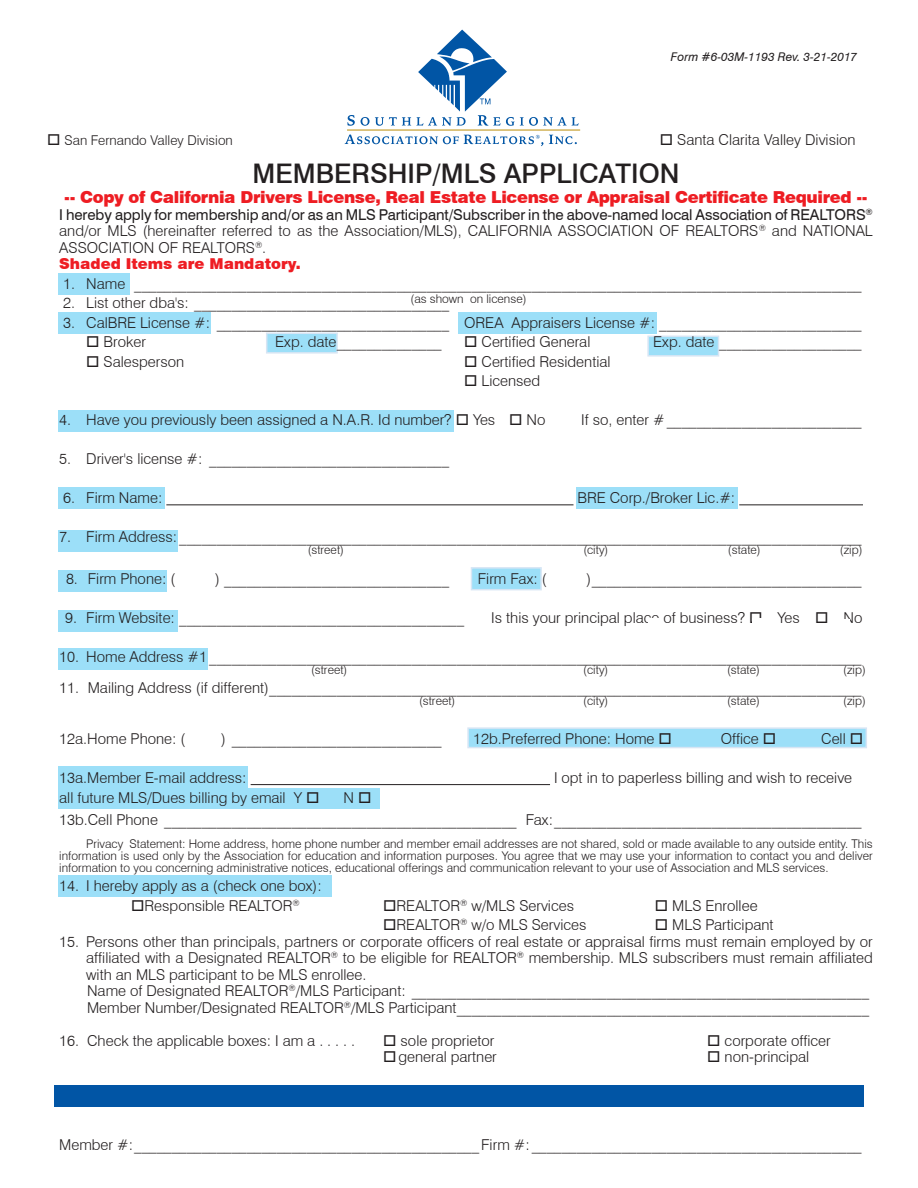
<style>
.page{position:relative;width:918px;height:1188px;background:#fff}
.page>*{position:absolute;margin:0;border:0;box-sizing:border-box;transform-origin:0 0}
.t1{font:500 27px "Swiss 721 BT";color:#231f20}
.t2{font:900 16.5px "Swiss 721 BT";letter-spacing:-.02em;color:#ee1d23}
.Body_text{font:300 15px/16.5px "Swiss 721 BT";color:#231f20;text-align:justify}
.t3{font:900 15px "Swiss 721 BT";color:#ee1d23}
.Body_text-2{font:300 13.5px "Swiss 721 BT";color:#231f20}
.t4{font:300 12px/12px "Swiss 721 BT";color:#231f20;text-align:justify}
.t5{font:italic 12px "Swiss 721 BT";color:#231f20}
.s1{font-weight:400}
</style>
<div class="page">
<div style="left:58px;top:273px;width:71px;height:22px;background:#9cdff8"></div>
<div style="left:58px;top:313px;width:153px;height:21px;background:#9cdff8"></div>
<div style="left:458px;top:313px;width:199px;height:21px;background:#9cdff8"></div>
<div style="left:58px;top:410px;width:396px;height:22px;background:#9cdff8"></div>
<div style="left:576px;top:487px;width:162px;height:22px;background:#9cdff8"></div>
<div style="left:58px;top:487px;width:106px;height:22px;background:#9cdff8"></div>
<div style="left:58px;top:530px;width:120px;height:22px;background:#9cdff8"></div>
<div style="left:58px;top:570px;width:108px;height:22px;background:#9cdff8"></div>
<div style="left:58px;top:610px;width:120px;height:22px;background:#9cdff8"></div>
<div style="left:58px;top:648px;width:150px;height:22px;background:#9cdff8"></div>
<div style="left:58px;top:766px;width:189px;height:22px;background:#9cdff8"></div>
<div style="left:58px;top:788px;width:322px;height:21px;background:#9cdff8"></div>
<div style="left:58px;top:875px;width:273px;height:22px;background:#9cdff8"></div>
<div style="left:266px;top:333px;width:72px;height:21px;background:#9cdff8;border:2px solid #98bee4"></div>
<div style="left:647px;top:336px;width:72px;height:21px;background:#9cdff8;border:2px solid #98bee4"></div>
<div style="left:471px;top:567px;width:71px;height:23px;background:#9cdff8;border:2px solid #98bee4"></div>
<div style="left:467px;top:727px;width:400px;height:21px;background:#9cdff8;border:2px solid #98bee4"></div>
<hr style="left:166px;top:505px;width:408px;height:1px;background:#231f20">
<hr style="left:739px;top:505px;width:124px;height:1px;background:#231f20">
<hr style="left:251px;top:784px;width:299px;height:1px;background:#231f20">
<div style="left:54px;top:1085px;width:810px;height:22px;background:#0155a5"></div>
<svg style="left:347px;top:115px;width:8px;height:11px"></svg>
<svg style="left:361px;top:30px;width:218px;height:96px"></svg>
<svg style="left:549px;top:135px;width:28px;height:9px"></svg>
<svg style="left:345px;top:135px;width:198px;height:11px"></svg>
<hr style="left:347px;top:130px;width:233px;height:1px;background:#bb8c07">
<p class="t5" style="left:671px;top:49px;width:188px">Form #6-03M-1193 Rev. 3-21-2017</p>
<p class="Body_text-2" style="left:47px;top:132px;width:187px">□ San Fernando Valley Division</p>
<p class="Body_text" style="left:660px;top:131px;width:197px">□ Santa Clarita Valley Division</p>
<p class="t1" style="left:253px;top:157px;width:428px">MEMBERSHIP/MLS APPLICATION</p>
<p class="t2" style="left:64px;top:187px;width:805px">-- Copy of California Drivers License, Real Estate License or Appraisal Certificate Required --</p>
<p class="Body_text" style="left:59px;top:206px;width:815px"><span class="s1">I hereby apply for membership and/or as an MLS Participant/Subscriber in the above-named local Association of REALTORS</span><sup>® </sup>and/or MLS (hereinafter referred to as the Association/MLS), CALIFORNIA ASSOCIATION OF REALTORS<sup>®</sup> and NATIONAL ASSOCIATION OF REALTORS<sup>®</sup>.</p>
<p class="t3" style="left:59px;top:255px;width:243px">Shaded Items are Mandatory.</p>
<p class="Body_text" style="left:63px;top:275px;width:800px">1. Name _________________________________________________________________________________________________</p>
<p class="Body_text" style="left:63px;top:295px;width:388px">2. List other dba's: __________________________________</p>
<p class="Body_text" style="left:63px;top:314px;width:800px">3. CalBRE License #: _______________________________ OREA Appraisers License #: ___________________________</p>
<p class="Body_text" style="left:86px;top:334px;width:61px">□ Broker</p>
<p class="Body_text" style="left:275px;top:334px;width:168px">Exp. date______________</p>
<p class="Body_text" style="left:464px;top:334px;width:128px">□ Certified General</p>
<p class="Body_text" style="left:653px;top:334px;width:210px">Exp. date ___________________</p>
<p class="Body_text" style="left:86px;top:353px;width:99px">□ Salesperson</p>
<p class="Body_text" style="left:464px;top:353px;width:148px">□ Certified Residential</p>
<p class="Body_text" style="left:464px;top:373px;width:78px">□ Licensed</p>
<p class="Body_text" style="left:59px;top:412px;width:488px">4. Have you previously been assigned a N.A.R. Id number? □ Yes □ No</p>
<p class="Body_text" style="left:581px;top:412px;width:282px">If so, enter #__________________________</p>
<p class="Body_text" style="left:59px;top:451px;width:391px">5. Driver's license #: ________________________________</p>
<p class="Body_text" style="left:63px;top:490px;width:101px">6. Firm Name:</p>
<p class="Body_text" style="left:577px;top:490px;width:159px">BRE Corp./Broker Lic.#:</p>
<p class="Body_text" style="left:59px;top:529px;width:804px">7. Firm Address: ___________________________________________________________________________________________</p>
<p class="t4" style="left:308px;top:544px;width:38px">(street)</p>
<p class="t4" style="left:583px;top:544px;width:27px">(city)</p>
<p class="t4" style="left:728px;top:544px;width:34px">(state)</p>
<p class="t4" style="left:840px;top:544px;width:24px">(zip)</p>
<p class="Body_text" style="left:66px;top:570px;width:111px">8. Firm Phone: (</p>
<p class="Body_text" style="left:215px;top:570px;width:236px">) ______________________________</p>
<p class="Body_text" style="left:478px;top:570px;width:70px">Firm Fax: (</p>
<p class="Body_text" style="left:586px;top:570px;width:277px">)____________________________________</p>
<p class="Body_text" style="left:65px;top:609px;width:400px">9. Firm Website: ______________________________________</p>
<p class="Body_text" style="left:491px;top:609px;width:373px">Is this your principal place of business? □ Yes □ No</p>
<p class="Body_text" style="left:59px;top:648px;width:804px">10. Home Address #1 _______________________________________________________________________________________</p>
<p class="t4" style="left:311px;top:663px;width:38px">(street)</p>
<p class="t4" style="left:583px;top:663px;width:27px">(city)</p>
<p class="t4" style="left:727px;top:663px;width:34px">(state)</p>
<p class="t4" style="left:843px;top:663px;width:24px">(zip)</p>
<p class="Body_text" style="left:59px;top:679px;width:804px">11. Mailing Address (if different)_______________________________________________________________________________</p>
<p class="t4" style="left:419px;top:695px;width:38px">(street)</p>
<p class="t4" style="left:583px;top:695px;width:27px">(city)</p>
<p class="t4" style="left:727px;top:695px;width:34px">(state)</p>
<p class="t4" style="left:843px;top:695px;width:24px">(zip)</p>
<p class="Body_text" style="left:59px;top:730px;width:128px">12a.Home Phone: (</p>
<p class="Body_text" style="left:221px;top:730px;width:222px">) ____________________________</p>
<p class="Body_text" style="left:473px;top:730px;width:200px">12b.Preferred Phone: Home □</p>
<p class="Body_text" style="left:721px;top:730px;width:57px">Office □</p>
<p class="Body_text" style="left:821px;top:730px;width:43px">Cell □</p>
<p class="Body_text" style="left:59px;top:769px;width:189px">13a.Member E-mail address:</p>
<p class="Body_text" style="left:554px;top:769px;width:300px">I opt in to paperless billing and wish to receive</p>
<p class="Body_text" style="left:59px;top:789px;width:262px">all future MLS/Dues billing by email Y □</p>
<p class="Body_text" style="left:343px;top:789px;width:29px">N □</p>
<p class="Body_text" style="left:59px;top:811px;width:804px">13b.Cell Phone _______________________________________________ Fax:_________________________________________</p>
<p class="t4" style="left:59px;top:837px;width:815px;text-indent:27px">Privacy Statement: Home address, home phone number and member email addresses are not shared, sold or made available to any outside entity. This information is used only by the Association for education and information purposes. You agree that we may use your information to contact you and deliver information to you concerning administrative notices, educational offerings and communication relevant to your use of Association and MLS services.</p>
<p class="Body_text" style="left:59px;top:877px;width:264px">14. I hereby apply as a (check one box):</p>
<p class="Body_text" style="left:131px;top:897px;width:170px">□Responsible REALTOR<sup>®</sup></p>
<p class="Body_text" style="left:383px;top:897px;width:192px">□REALTOR<sup>®</sup> w/MLS Services</p>
<p class="Body_text" style="left:655px;top:897px;width:104px">□ MLS Enrollee</p>
<p class="Body_text" style="left:383px;top:916px;width:205px">□REALTOR<sup>®</sup> w/o MLS Services</p>
<p class="Body_text" style="left:655px;top:916px;width:120px">□ MLS Participant</p>
<p class="Body_text" style="left:86px;top:933px;width:788px;text-indent:-27px">15. Persons other than principals, partners or corporate officers of real estate or appraisal firms must remain employed by or affiliated with a Designated REALTOR<sup>®</sup> to be eligible for REALTOR<sup>®</sup> membership. MLS subscribers must remain affiliated with an MLS participant to be MLS enrollee.</p>
<p class="Body_text" style="left:87px;top:982px;width:784px">Name of Designated REALTOR<sup>®</sup>/MLS Participant: _____________________________________________________________</p>
<p class="Body_text" style="left:87px;top:999px;width:784px">Member Number/Designated REALTOR<sup>®</sup>/MLS Participant_______________________________________________________</p>
<p class="Body_text" style="left:59px;top:1032px;width:298px">16. Check the applicable boxes: I am a . . . . .</p>
<p class="Body_text" style="left:383px;top:1032px;width:113px">□ sole proprietor</p>
<p class="Body_text" style="left:707px;top:1032px;width:125px">□ corporate officer</p>
<p class="Body_text" style="left:383px;top:1048px;width:115px">□general partner</p>
<p class="Body_text" style="left:707px;top:1048px;width:103px">□ non-principal</p>
<p class="t4" style="left:411px;top:293px;width:117px">(as shown on license)</p>
<p class="Body_text" style="left:59px;top:1136px;width:804px">Member #:______________________________________________Firm #: ____________________________________________</p>
</div>
